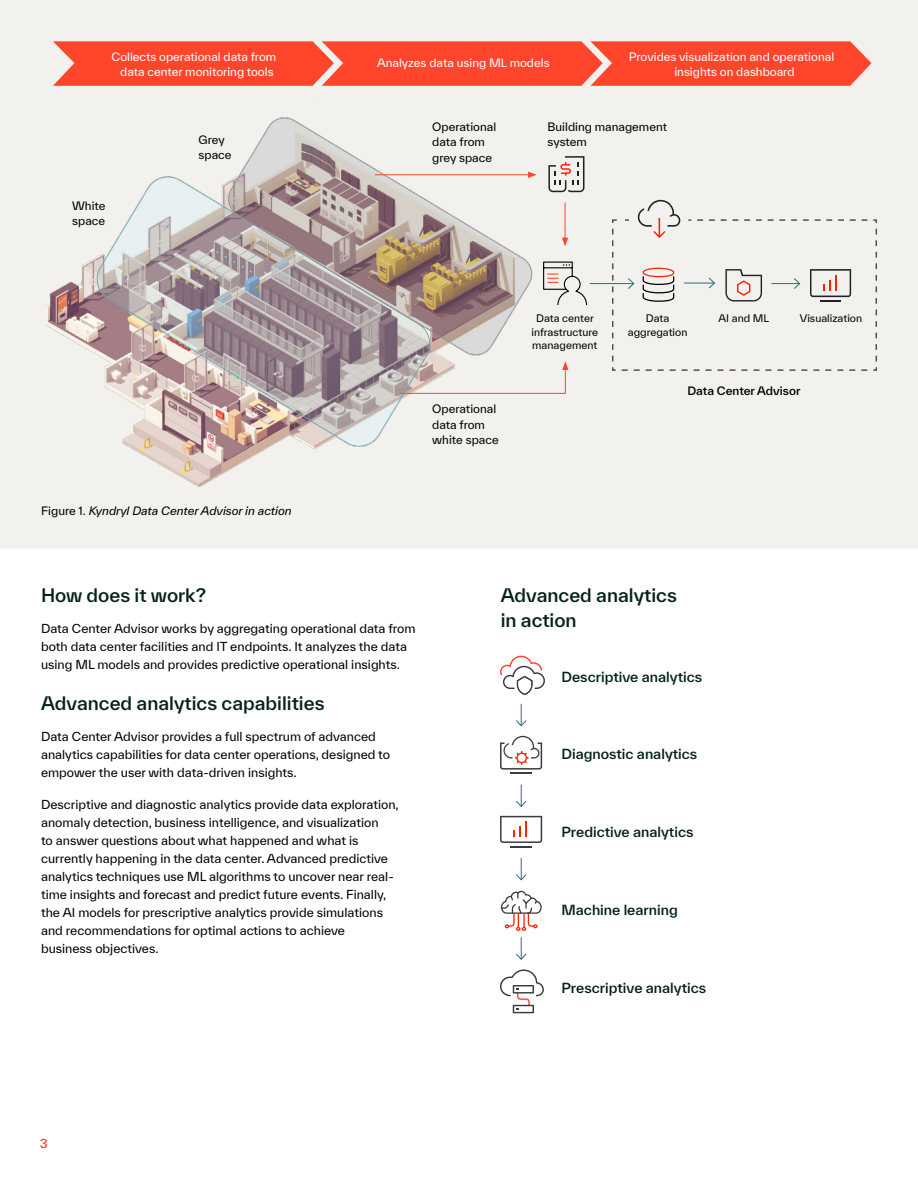
<style>
.page{position:relative;width:918px;height:1188px;background:#fff}
.page>*{position:absolute;margin:0;border:0;box-sizing:border-box;transform-origin:0 0}
.Subhead_1{font:500 18px/25.5px "TWK Everett";color:#042315}
.Body_text{font:500 18px "TWK Everett";color:#042315}
.t1{font:500 13.5px "TWK Everett";color:#042315}
.Subhead_1-2{font:12px/18px "TWK Everett";color:#000}
.t2{font:500 12px "TWK Everett";color:#ff462d}
.t3{font:11.25px/15px "TWK Everett";color:#fff;text-align:center}
.t4{font:11.25px/15.8px "TWK Everett";color:#000}
.t5{font:italic 11.25px "TWK Everett";color:#000}
.t6{font:500 11.25px "TWK Everett";color:#000}
.t7{font:10.2px/13.5px "TWK Everett";color:#000;text-align:center}
.s1{font-style:normal}
</style>
<div class="page">
<div style="left:0;top:0;width:918px;height:549px;background:#f2f1ee"></div>
<hr style="left:590px;top:283px;width:44px;height:1px;background:#29707a">
<img style="left:46px;top:118px;width:487px;height:369px">
<hr style="left:565px;top:203px;width:1px;height:37px;background:#ff462d">
<svg style="left:562px;top:238px;width:6px;height:8px"></svg>
<svg style="left:548px;top:156px;width:36px;height:36px"></svg>
<svg style="left:543px;top:261px;width:45px;height:44px"></svg>
<hr style="left:375px;top:174px;width:156px;height:1px;background:#ff462d">
<svg style="left:528px;top:172px;width:9px;height:6px"></svg>
<svg style="left:400px;top:361px;width:169px;height:33px"></svg>
<svg style="left:53px;top:41px;width:818px;height:45px;background:#fe4f37"></svg>
<svg style="left:611px;top:200px;width:266px;height:171px"></svg>
<svg style="left:500px;top:736px;width:42px;height:38px"></svg>
<svg style="left:500px;top:816px;width:42px;height:31px"></svg>
<svg style="left:500px;top:969px;width:44px;height:44px"></svg>
<svg style="left:500px;top:656px;width:45px;height:39px"></svg>
<svg style="left:516px;top:704px;width:11px;height:23px"></svg>
<svg style="left:516px;top:784px;width:11px;height:23px"></svg>
<svg style="left:516px;top:858px;width:11px;height:23px"></svg>
<svg style="left:516px;top:937px;width:11px;height:23px"></svg>
<svg style="left:501px;top:890px;width:41px;height:41px"></svg>
<p class="t3" style="left:112px;top:49px;width:166px">Collects operational data from data center monitoring tools</p>
<p class="t3" style="left:377px;top:55px;width:174px">Analyzes data using ML models</p>
<p class="t3" style="left:629px;top:49px;width:207px">Provides visualization and operational insights on dashboard</p>
<p class="t4" style="left:72px;top:199px;width:35px;line-height:15px">White space</p>
<p class="t4" style="left:199px;top:132px;width:34px;line-height:15px">Grey space</p>
<p class="t4" style="left:432px;top:118px;width:65px">Operational data from grey space</p>
<p class="t4" style="left:548px;top:118px;width:121px">Building management system</p>
<p class="t5" style="left:41px;top:503px;width:252px"><span class="s1">Figure 1.</span> Kyndryl Data Center Advisor in action</p>
<p class="t4" style="left:432px;top:401px;width:68px">Operational data from white space</p>
<p class="t7" style="left:532px;top:311px;width:68px">Data center infrastructure management</p>
<p class="t7" style="left:628px;top:311px;width:61px">Data aggregation</p>
<p class="t7" style="left:719px;top:311px;width:52px">AI and ML</p>
<p class="t7" style="left:800px;top:311px;width:64px">Visualization</p>
<p class="t6" style="left:687px;top:383px;width:115px">Data Center Advisor</p>
<p class="Body_text" style="left:41px;top:582px;width:167px">How does it work?</p>
<p class="Subhead_1-2" style="left:41px;top:619px;width:376px">Data Center Advisor works by aggregating operational data from both data center facilities and IT endpoints. It analyzes the data using ML models and provides predictive operational insights.</p>
<p class="Subhead_1" style="left:41px;top:690px;width:285px">Advanced analytics capabilities</p>
<p class="Subhead_1-2" style="left:41px;top:727px;width:351px">Data Center Advisor provides a full spectrum of advanced analytics capabilities for data center operations, designed to empower the user with data-driven insights.</p>
<p class="Subhead_1-2" style="left:41px;top:795px;width:359px">Descriptive and diagnostic analytics provide data exploration, anomaly detection, business intelligence, and visualization<br>to answer questions about what happened and what is currently happening in the data center. Advanced predictive analytics techniques use ML algorithms to uncover near real&shy;time insights and forecast and predict future events. Finally, the AI models for prescriptive analytics provide simulations and recommendations for optimal actions to achieve business objectives.</p>
<h1 class="Subhead_1" style="left:501px;top:582px;width:178px">Advanced analytics in action</h1>
<p class="t1" style="left:562px;top:667px;width:142px">Descriptive analytics</p>
<p class="t1" style="left:562px;top:745px;width:137px">Diagnostic analytics</p>
<p class="t1" style="left:562px;top:823px;width:133px">Predictive analytics</p>
<p class="t1" style="left:562px;top:900px;width:118px">Machine learning</p>
<p class="t1" style="left:562px;top:978px;width:146px">Prescriptive analytics</p>
<p class="t2" style="left:40px;top:1135px;width:9px">3</p>
</div>
